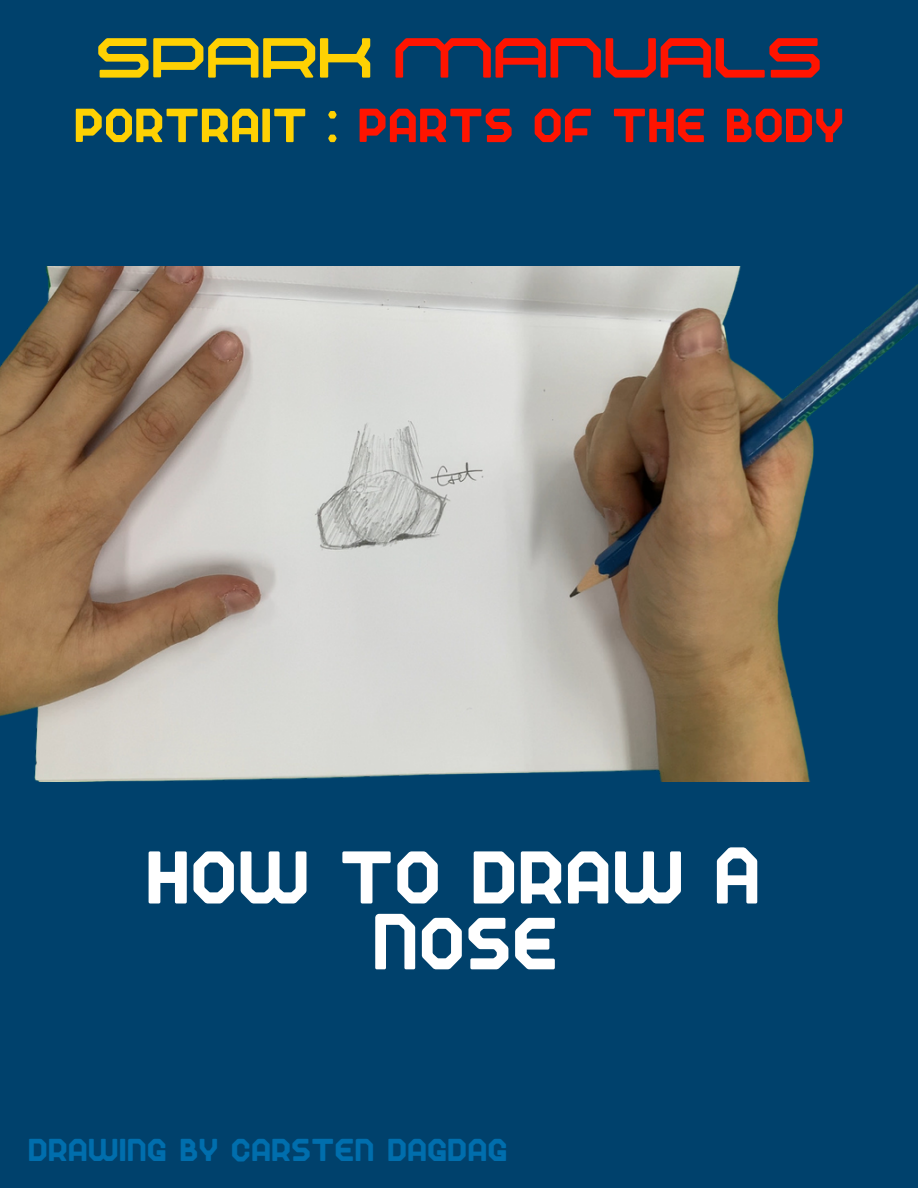
<style>
.page{position:relative;width:918px;height:1188px;background:#00416c}
.page>*{position:absolute;margin:0;border:0;box-sizing:border-box;transform-origin:0 0}
.t1{font:condensed 112.2px "TT RQND Pro Beta";color:#fff}
.t2{font:condensed 111px "TT RQND Pro Beta";color:#fff}
.t3{font:expanded 78.9px "TT RQND Pro Beta";color:#ff1400}
.t4{font:condensed 72px "TT RQND Pro Beta";color:#ff1400}
.t5{font:condensed 47.85px "TT RQND Pro Beta";color:#006ead}
.s1{color:#fed103}
</style>
<div class="page">
<img style="left:0;top:266px;width:918px;height:516px">
<h4 class="t3" style="left:96px;top:-1px;width:728px"><span class="s1">SPARK</span> MANUALS</h4>
<p class="t4" style="left:74px;top:70px;width:772px"><span class="s1">portrait :</span> parts of the body</p>
<h2 class="t1" style="left:145px;top:791px;width:617px">how to draw A</h2>
<h1 class="t2" style="left:372px;top:858px;width:188px">Nose</h1>
<p class="t5" style="left:28px;top:1113px;width:481px">drawing by carsten dagdag</p>
</div>
